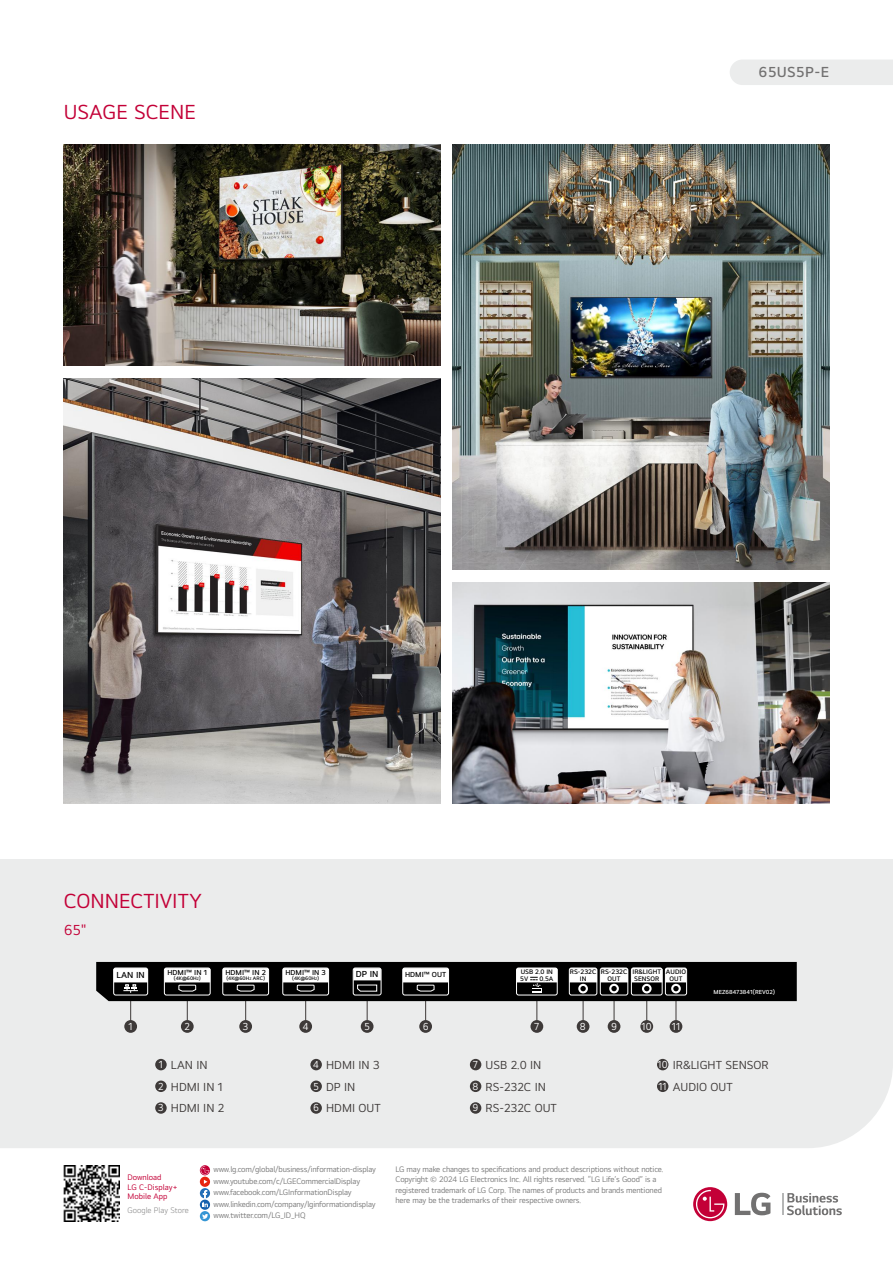
<style>
.page{position:relative;width:893px;height:1263px;background:#fff}
.page>*{position:absolute;margin:0;border:0;box-sizing:border-box;transform-origin:0 0}
.t1{font:21px "LGEI Text TTF";color:#c30037}
.t2{font:600 15px "LGEI Text TTF";letter-spacing:.025em;color:#727171}
.t3{font:15px "LGEI Text TTF";color:#c30037}
.t4{font:12px/21.8px "LGEI Text TTF";color:#3e3a39}
.t5{font:10.5px "LGEI Text TTF";color:#fff;scale:.95 1}
.t6{font:600 9px "LGEI Text TTF";color:#000}
.t7{font:8.25px/11.6px "LGEI Text TTF";letter-spacing:-.02em;color:#7d7d7d}
.t8{font:8.25px/9.8px "LGEI Text TTF";color:#c30037}
.t9{font:300 8.25px "LGEI Text TTF";color:#7d7d7d}
.t10{font:600 7.5px "LGEI Text TTF";color:#000}
.t11{font:600 6.75px/7.5px "LGEI Text TTF";color:#000;text-align:center}
.t12{font:600 6px "LGEI Text TTF";color:#fff}
.t13{font:600 5.25px "LGEI Text TTF";color:#000}
.s1{font-size:3.75px}
.s2{font-size:10.5px;color:#fff}
</style>
<div class="page">
<div style="left:0;top:859px;width:893px;height:289px;background:#ebecec"></div>
<div style="left:730px;top:60px;width:163px;height:25px;background:#ebecec"></div>
<div style="left:530px;top:1020px;width:13px;height:13px;background:#3e3a39;border-radius:50%"></div>
<div style="left:124px;top:1020px;width:13px;height:13px;background:#3e3a39;border-radius:50%"></div>
<div style="left:577px;top:1020px;width:12px;height:13px;background:#3e3a39;border-radius:50%"></div>
<div style="left:670px;top:1020px;width:12px;height:13px;background:#3e3a39;border-radius:50%"></div>
<div style="left:419px;top:1020px;width:13px;height:13px;background:#3e3a39;border-radius:50%"></div>
<div style="left:640px;top:1020px;width:13px;height:13px;background:#3e3a39;border-radius:50%"></div>
<div style="left:608px;top:1020px;width:12px;height:13px;background:#3e3a39;border-radius:50%"></div>
<div style="left:181px;top:1020px;width:13px;height:13px;background:#3e3a39;border-radius:50%"></div>
<div style="left:299px;top:1020px;width:13px;height:13px;background:#3e3a39;border-radius:50%"></div>
<div style="left:239px;top:1020px;width:13px;height:13px;background:#3e3a39;border-radius:50%"></div>
<div style="left:361px;top:1020px;width:13px;height:13px;background:#3e3a39;border-radius:50%"></div>
<img style="left:64px;top:145px;width:376px;height:221px">
<img style="left:64px;top:378px;width:376px;height:426px">
<img style="left:453px;top:583px;width:376px;height:221px">
<div style="left:155px;top:1059px;width:12px;height:11px;background:#3e3a39;border-radius:50%"></div>
<div style="left:155px;top:1080px;width:12px;height:12px;background:#3e3a39;border-radius:50%"></div>
<div style="left:155px;top:1102px;width:12px;height:12px;background:#3e3a39;border-radius:50%"></div>
<div style="left:310px;top:1059px;width:12px;height:11px;background:#3e3a39;border-radius:50%"></div>
<div style="left:310px;top:1080px;width:12px;height:12px;background:#3e3a39;border-radius:50%"></div>
<div style="left:310px;top:1102px;width:12px;height:12px;background:#3e3a39;border-radius:50%"></div>
<div style="left:470px;top:1059px;width:11px;height:11px;background:#3e3a39;border-radius:50%"></div>
<div style="left:470px;top:1080px;width:11px;height:12px;background:#3e3a39;border-radius:50%"></div>
<div style="left:470px;top:1102px;width:11px;height:12px;background:#3e3a39;border-radius:50%"></div>
<div style="left:657px;top:1059px;width:11px;height:11px;background:#3e3a39;border-radius:50%"></div>
<div style="left:657px;top:1080px;width:11px;height:12px;background:#3e3a39;border-radius:50%"></div>
<div style="left:200px;top:1177px;width:10px;height:10px;background:#e72410;border-radius:50%"></div>
<div style="left:200px;top:1211px;width:10px;height:10px;background:#3596d4;border-radius:50%"></div>
<svg style="left:202px;top:1214px;width:6px;height:5px"></svg>
<svg style="left:200px;top:1199px;width:10px;height:11px"></svg>
<svg style="left:200px;top:1180px;width:10px;height:27px"></svg>
<svg style="left:200px;top:1165px;width:10px;height:10px"></svg>
<svg style="left:201px;top:1166px;width:8px;height:8px"></svg>
<img style="left:64px;top:1165px;width:56px;height:56px">
<img style="left:453px;top:145px;width:376px;height:425px">
<svg style="left:782px;top:1193px;width:60px;height:22px"></svg>
<svg style="left:735px;top:1193px;width:35px;height:22px"></svg>
<svg style="left:693px;top:1187px;width:34px;height:34px"></svg>
<svg style="left:696px;top:1190px;width:28px;height:28px"></svg>
<svg style="left:96px;top:962px;width:701px;height:60px;background:#7b7b7b"></svg>
<h1 class="t1" style="left:64px;top:99px;width:134px">USAGE SCENE</h1>
<h2 class="t2" style="left:759px;top:63px;width:72px">65US5P-E</h2>
<h1 class="t1" style="left:64px;top:888px;width:140px">CONNECTIVITY</h1>
<h2 class="t3" style="left:64px;top:921px;width:24px">65"</h2>
<p class="t10" style="left:405px;top:970px;width:43px">HDMI™ OUT</p>
<p class="t11" style="left:632px;top:967px;width:30px;text-align:left">IR&amp;LIGHT<br>SENSOR</p>
<p class="t11" style="left:570px;top:968px;width:28px">RS-232C<br>IN</p>
<p class="t11" style="left:601px;top:968px;width:28px">RS-232C<br>OUT</p>
<p class="t11" style="left:666px;top:968px;width:22px">AUDIO<br>OUT</p>
<p class="t6" style="left:116px;top:969px;width:30px">LAN IN</p>
<p class="t6" style="left:356px;top:968px;width:24px">DP IN</p>
<p class="t11" style="left:520px;top:968px;width:34px;text-align:left">USB 2.0 IN<br>5V</p>
<p class="t10" style="left:167px;top:968px;width:41px">HDMI™ IN 1</p>
<p class="t13" style="left:174px;top:975px;width:29px">(4K@60H<span class="s1">Z</span>)</p>
<p class="t10" style="left:225px;top:968px;width:42px">HDMI™ IN 2</p>
<p class="t13" style="left:226px;top:975px;width:40px">(4K@60H<span class="s1">Z</span> ARC)</p>
<p class="t10" style="left:285px;top:968px;width:42px">HDMI™ IN 3</p>
<p class="t13" style="left:292px;top:975px;width:29px">(4K@60H<span class="s1">Z</span>)</p>
<p class="t11" style="left:540px;top:975px;width:15px">0.5A</p>
<p class="t12" style="left:714px;top:989px;width:63px">MEZ68473841(REV02)</p>
<p class="t5" style="left:128px;top:1020px;width:6px">1</p>
<p class="t5" style="left:185px;top:1020px;width:7px">2</p>
<p class="t5" style="left:243px;top:1020px;width:7px">3</p>
<p class="t5" style="left:303px;top:1020px;width:8px">4</p>
<p class="t5" style="left:364px;top:1020px;width:7px">5</p>
<p class="t5" style="left:423px;top:1020px;width:8px">6</p>
<p class="t5" style="left:534px;top:1020px;width:7px">7</p>
<p class="t5" style="left:580px;top:1020px;width:8px">8</p>
<p class="t5" style="left:611px;top:1020px;width:8px">9</p>
<p class="t5" style="left:642px;top:1020px;width:12px">10</p>
<p class="t5" style="left:672px;top:1020px;width:11px">11</p>
<h3 class="t4" style="left:158px;top:1054px;width:68px"><span class="s2">1</span> LAN IN<br><span class="s2">2</span> HDMI IN 1<br><span class="s2">3</span> HDMI IN 2</h3>
<h3 class="t4" style="left:313px;top:1054px;width:69px"><span class="s2">4</span> HDMI IN 3<br><span class="s2">5</span> DP IN<br><span class="s2">6</span> HDMI OUT</h3>
<h3 class="t4" style="left:473px;top:1054px;width:86px"><span class="s2">7</span> USB 2.0 IN<br><span class="s2">8</span> RS-232C IN<br><span class="s2">9</span> RS-232C OUT</h3>
<h3 class="t4" style="left:658px;top:1054px;width:113px"><span class="s2">10</span> IR&amp;LIGHT SENSOR<br><span class="s2">11</span> AUDIO OUT</h3>
<p class="t8" style="left:128px;top:1172px;width:51px">Download<br>LG C-Display+<br>Mobile App</p>
<p class="t9" style="left:128px;top:1205px;width:63px">Google Play Store</p>
<p class="t7" style="left:213px;top:1163px;width:164px">www.lg.com/global/business/information-display www.youtube.com/c/LGECommercialDisplay www.facebook.com/LGInformationDisplay www.linkedin.com/company/lginformationdisplay www.twitter.com/LG_ID_HQ</p>
<p class="t7" style="left:395px;top:1163px;width:269px;line-height:10.5px">LG may make changes to specifications and product descriptions without notice.<br>Copyright © 2024 LG Electronics Inc. All rights reserved. “LG Life’s Good” is a registered trademark of LG Corp. The names of products and brands mentioned here may be the trademarks of their respective owners.</p>
</div>
